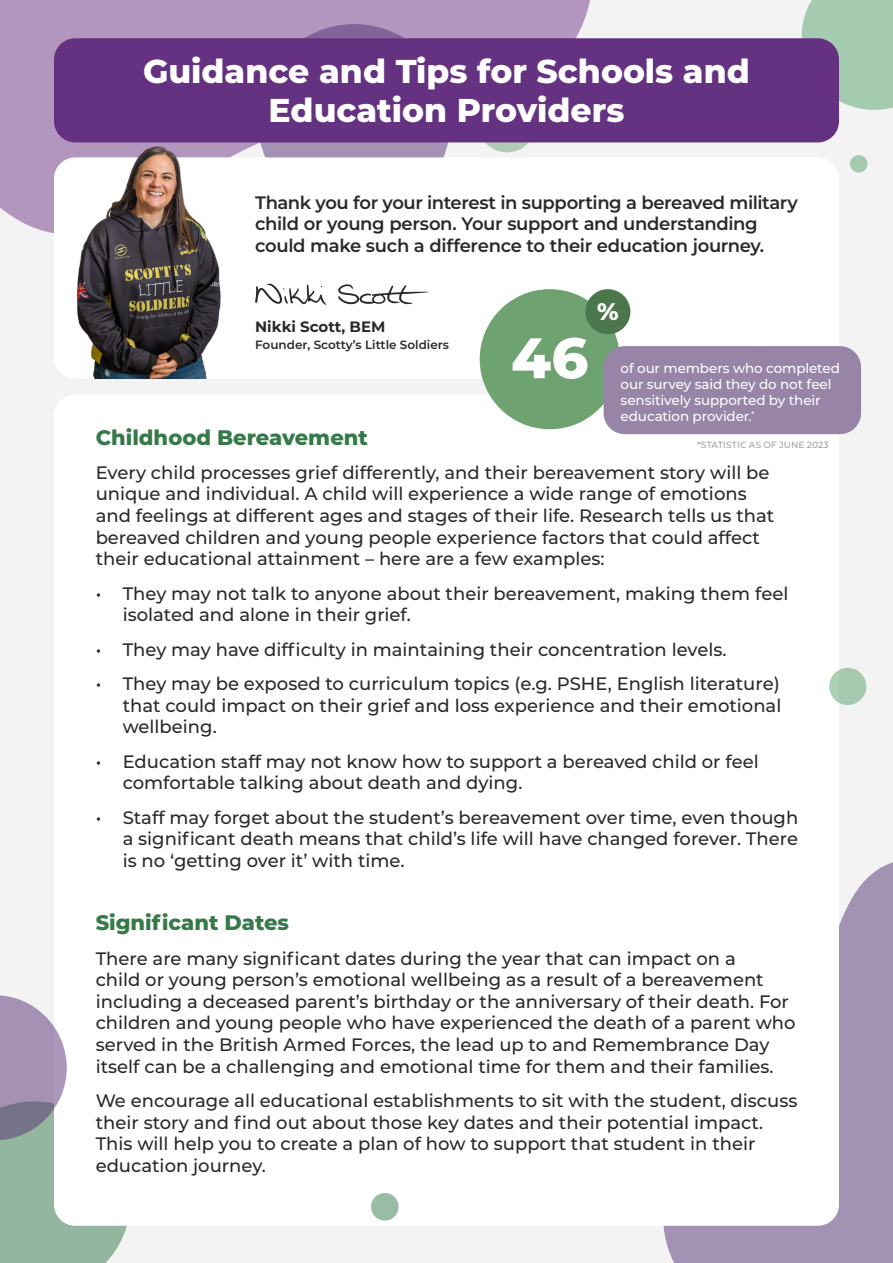
<style>
.page{position:relative;width:893px;height:1263px;background:#f0f0f0}
.page>*{position:absolute;margin:0;border:0;box-sizing:border-box;transform-origin:0 0}
.t1{font:800 57px "Montserrat";color:#fff}
.t2{font:800 33px/39px "Montserrat";color:#fff;text-align:center}
.t3{font:800 24px "Montserrat";color:#fff}
.t4{font:800 21px "Montserrat";color:#377a4a}
.t5{font:500 18px/21.6px "Montserrat";color:#272a28}
.t6{font:600 18px/21.6px "Montserrat";letter-spacing:-.02em;color:#272a28}
.t7{font:700 15px "Montserrat";color:#272a28}
.t8{font:500 13.5px/16.2px "Montserrat";letter-spacing:-.01em;color:#fff}
.t9{font:600 12px "Montserrat";color:#272a28}
.t10{font:500 9px "Montserrat";letter-spacing:.01em;color:#a0a0a0}
</style>
<div class="page">
<div style="left:801px;top:0;width:92px;height:110px;background:#a4cab0"></div>
<div style="left:663px;top:862px;width:230px;height:401px;background:#a492b5"></div>
<svg style="left:0;top:0;width:714px;height:233px;fill:#b296be"></svg>
<svg style="left:258px;top:24px;width:193px;height:193px;background:#9a83ac"></svg>
<svg style="left:478px;top:94px;width:58px;height:58px"></svg>
<div style="left:54px;top:38px;width:785px;height:104px;background:#653281;border-radius:21px"></div>
<div style="left:850px;top:155px;width:17px;height:18px;background:#a4cab0;border-radius:50%"></div>
<div style="left:54px;top:394px;width:785px;height:832px;background:#fff;border-radius:21px"></div>
<div style="left:371px;top:1193px;width:28px;height:27px;background:#9abca5;border-radius:50%"></div>
<div style="left:829px;top:668px;width:37px;height:37px;background:#a5cab0;border-radius:50%"></div>
<svg style="left:0;top:995px;width:127px;height:268px"></svg>
<div style="left:54px;top:157px;width:785px;height:221px;background:#fff;border-radius:21px"></div>
<svg style="left:338px;top:284px;width:91px;height:20px"></svg>
<svg style="left:255px;top:283px;width:71px;height:22px"></svg>
<img style="left:54px;top:124px;width:194px;height:254px">
<div style="left:480px;top:289px;width:140px;height:140px;background:#6fa271;border-radius:50%"></div>
<div style="left:585px;top:289px;width:45px;height:45px;background:#4c774d;border-radius:50%"></div>
<div style="left:604px;top:346px;width:257px;height:88px;background:#9784a7;border-radius:21px"></div>
<h2 class="t2" style="left:143px;top:50px;width:608px">Guidance and Tips for Schools and<br>Education Providers</h2>
<p class="t6" style="left:255px;top:190px;width:544px">Thank you for your interest in supporting a bereaved military child or young person. Your support and understanding could make such a difference to their education journey.</p>
<h3 class="t3" style="left:597px;top:294px;width:23px">%</h3>
<p class="t7" style="left:255px;top:316px;width:132px">Nikki Scott, BEM</p>
<p class="t9" style="left:255px;top:336px;width:195px">Founder, Scotty’s Little Soldiers</p>
<h1 class="t1" style="left:511px;top:316px;width:79px">46</h1>
<p class="t8" style="left:621px;top:359px;width:221px">of our members who completed our survey said they do not feel sensitively supported by their education provider.<sup>*</sup></p>
<p class="t10" style="left:697px;top:438px;width:133px">*STATISTIC AS OF JUNE 2023</p>
<p class="t4" style="left:96px;top:422px;width:274px">Childhood Bereavement</p>
<p class="t5" style="left:96px;top:461px;width:680px">Every child processes grief differently, and their bereavement story will be unique and individual. A child will experience a wide range of emotions and feelings at different ages and stages of their life. Research tells us that bereaved children and young people experience factors that could affect their educational attainment – here are a few examples:</p>
<p class="t5" style="left:123px;top:582px;width:667px;text-indent:-27px">• They may not talk to anyone about their bereavement, making them feel isolated and alone in their grief.</p>
<p class="t5" style="left:96px;top:638px;width:632px">• They may have difficulty in maintaining their concentration levels.</p>
<p class="t5" style="left:123px;top:672px;width:660px;text-align:justify;text-indent:-27px">• They may be exposed to curriculum topics (e.g. PSHE, English literature) that could impact on their grief and loss experience and their emotional wellbeing.</p>
<p class="t5" style="left:123px;top:750px;width:638px;text-indent:-27px">• Education staff may not know how to support a bereaved child or feel comfortable talking about death and dying.</p>
<p class="t5" style="left:123px;top:806px;width:677px;text-align:justify;text-indent:-27px">• Staff may forget about the student’s bereavement over time, even though a significant death means that child’s life will have changed forever. There is no ‘getting over it’ with time.</p>
<p class="t4" style="left:96px;top:907px;width:195px">Significant Dates</p>
<p class="t5" style="left:96px;top:947px;width:701px">There are many significant dates during the year that can impact on a<br>child or young person’s emotional wellbeing as a result of a bereavement including a deceased parent’s birthday or the anniversary of their death. For children and young people who have experienced the death of a parent who served in the British Armed Forces, the lead up to and Remembrance Day itself can be a challenging and emotional time for them and their families.</p>
<p class="t5" style="left:96px;top:1089px;width:703px">We encourage all educational establishments to sit with the student, discuss their story and find out about those key dates and their potential impact.<br>This will help you to create a plan of how to support that student in their education journey.</p>
</div>
